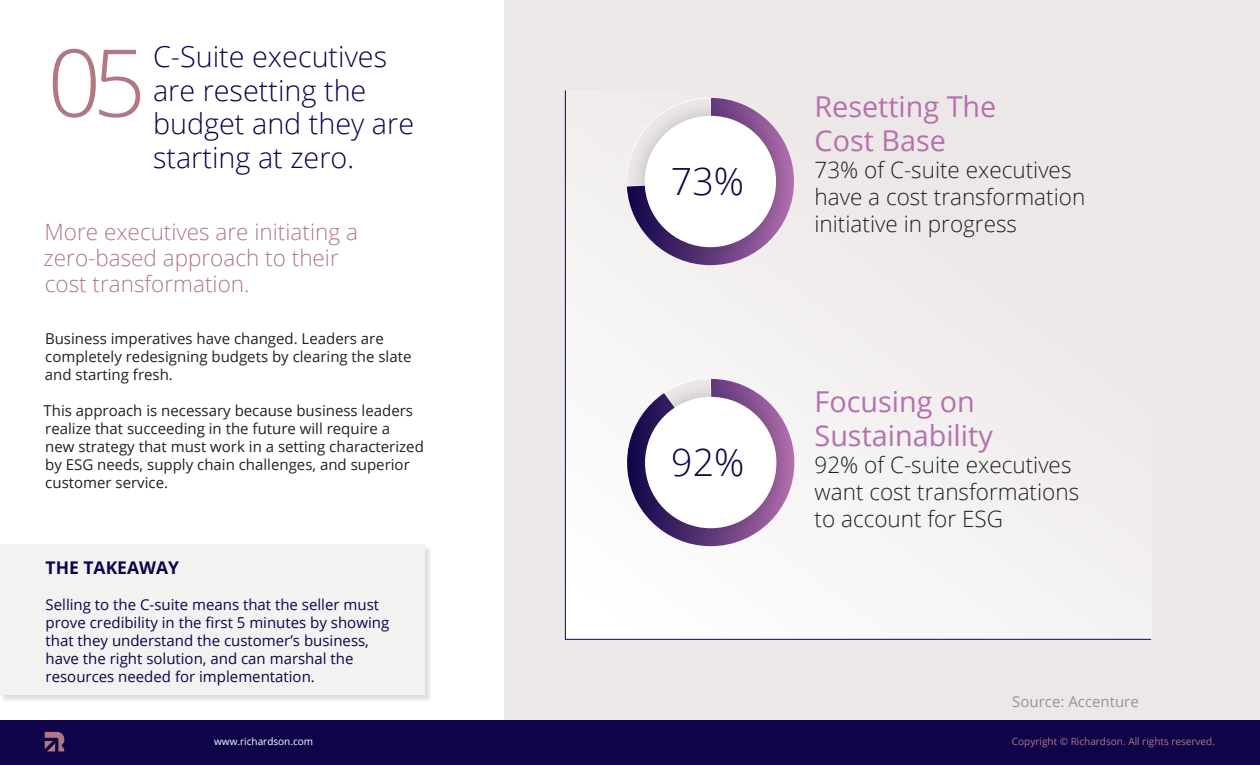
<style>
.page{position:relative;width:1260px;height:765px;background:#fff}
.page>*{position:absolute;margin:0;border:0;box-sizing:border-box;transform-origin:0 0}
.Cover_Headline{font:300 93.75px "Open Sans";color:#b07882}
.t1{font:300 37.5px "Open Sans";color:#0f034a}
.t2{font:300 28.75px/33.8px "Open Sans";color:#0f034a}
.t3{font:28.75px/33.8px "Open Sans";color:#b570b0}
.t4{font:300 22.5px/27px "Open Sans";color:#231f20}
.t5{font:300 22.5px/26.2px "Open Sans";color:#b07882}
.Footer_Legal{font:700 17.5px "Open Sans";color:#0f034a}
.Footer_Legal-2{font:15px/18px "Open Sans";color:#231f20}
.Footer_Legal-3{font:15px/18px "Open Sans";color:#0f034a}
.t6{font:15px "Open Sans";color:#939598}
.Footer_Legal-4{font:10px "Open Sans";color:#b07882}
.Footer_URL{font:10px "Open Sans";color:#fff}
</style>
<div class="page">
<div style="left:504px;top:0;width:756px;height:765px;background:#ede8e8"></div>
<div style="left:565px;top:90px;width:586px;height:550px;background:linear-gradient(to right,#f9f8f8,#eee9e9)"></div>
<div style="left:0;top:545px;width:433px;height:158px;background:#231f20;opacity:.15"></div>
<div style="left:0;top:545px;width:425px;height:150px;background:#f4f1f1"></div>
<div style="left:626px;top:97px;width:169px;height:169px;background:#231f20;opacity:.25"></div>
<div style="left:645px;top:116px;width:131px;height:131px;background:#fff;border-radius:50%"></div>
<div style="left:627px;top:378px;width:168px;height:169px;background:#231f20;opacity:.25"></div>
<div style="left:645px;top:397px;width:131px;height:131px;background:#fff;border-radius:50%"></div>
<hr style="left:565px;top:91px;width:1px;height:548px;background:#0f034a">
<hr style="left:565px;top:639px;width:586px;height:1px;background:#0f034a">
<div style="left:0;top:720px;width:1260px;height:45px;background:#0f034a"></div>
<img style="left:44px;top:731px;width:21px;height:21px">
<p class="Cover_Headline" style="left:48px;top:18px;width:100px">05</p>
<h2 class="t2" style="left:153px;top:39px;width:263px">C-Suite executives are resetting the budget and they are starting at zero.</h2>
<h2 class="t5" style="left:44px;top:218px;width:316px">More executives are initiating a zero-based approach to their cost transformation.</h2>
<p class="Footer_Legal-2" style="left:45px;top:329px;width:368px">Business imperatives have changed. Leaders are completely redesigning budgets by clearing the slate and starting fresh.</p>
<p class="Footer_Legal-2" style="left:44px;top:401px;width:382px">This approach is necessary because business leaders realize that succeeding in the future will require a<br>new strategy that must work in a setting characterized by ESG needs, supply chain challenges, and superior customer service.</p>
<p class="Footer_Legal" style="left:46px;top:555px;width:135px">THE TAKEAWAY</p>
<p class="Footer_Legal-3" style="left:46px;top:595px;width:345px">Selling to the C-suite means that the seller must prove credibility in the first 5 minutes by showing that they understand the customer’s business, have the right solution, and can marshal the resources needed for implementation.</p>
<p class="t1" style="left:671px;top:155px;width:75px">73%</p>
<p class="t1" style="left:671px;top:436px;width:75px">92%</p>
<h2 class="t3" style="left:815px;top:89px;width:183px">Resetting The<br>Cost Base</h2>
<h2 class="t4" style="left:815px;top:156px;width:272px">73% of C-suite executives have a cost transformation initiative in progress</h2>
<h2 class="t3" style="left:815px;top:384px;width:180px">Focusing on<br>Sustainability</h2>
<h2 class="t4" style="left:815px;top:451px;width:266px">92% of C-suite executives want cost transformations to account for ESG</h2>
<p class="t6" style="left:1012px;top:691px;width:128px">Source: Accenture</p>
<p class="Footer_URL" style="left:214px;top:734px;width:100px">www.richardson.com</p>
<p class="Footer_Legal-4" style="left:1012px;top:734px;width:205px">Copyright © Richardson. All rights reserved.</p>
</div>
